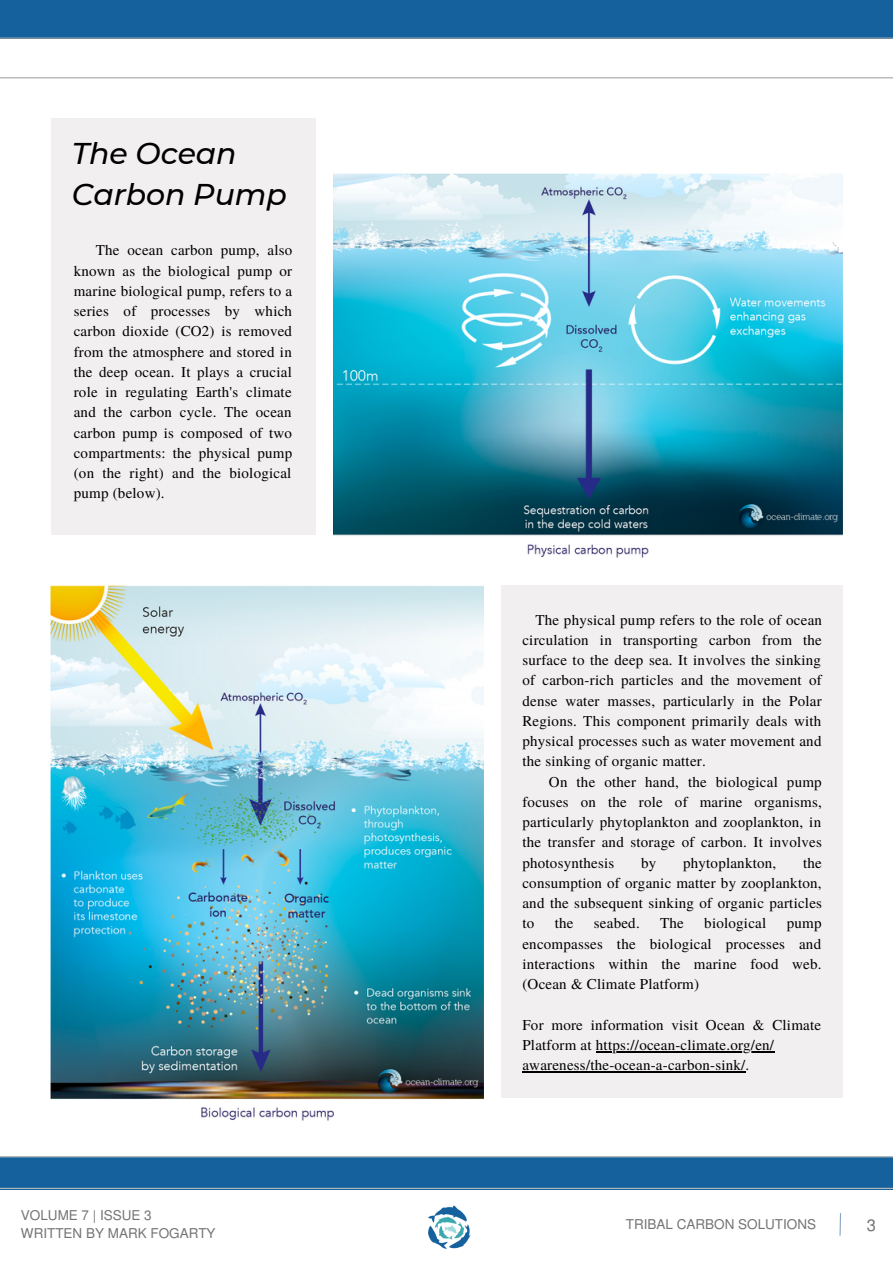
<style>
.page{position:relative;width:893px;height:1264px;background:#fff}
.page>*{position:absolute;margin:0;border:0;box-sizing:border-box;transform-origin:0 0}
.t1{font:italic 500 30px "Montserrat";letter-spacing:-.005em;color:#000}
.t2{font:16.5px "Mukti";color:#737373}
.t3{font:15px/20.2px "Te X Gyre Termes";letter-spacing:.015em;color:#000;text-align:justify}
.t4{font:13.5px "Mukti";color:#737373}
</style>
<div class="page">
<div style="left:0;top:0;width:892px;height:38px;background:#14619d"></div>
<hr style="left:0;top:38px;width:892px;height:1px;background:#a6a6a6">
<img style="left:428px;top:1205px;width:43px;height:44px">
<svg style="left:839px;top:1213px;width:2px;height:23px"></svg>
<div style="left:0;top:1156px;width:892px;height:33px;background:#b2b8ba"></div>
<div style="left:0;top:1157px;width:892px;height:31px;background:#14619d"></div>
<div style="left:51px;top:118px;width:264px;height:416px;background:#f1efef"></div>
<img style="left:51px;top:585px;width:433px;height:536px">
<img style="left:333px;top:173px;width:509px;height:385px">
<div style="left:501px;top:585px;width:342px;height:512px;background:#f1efef"></div>
<hr style="left:0;top:77px;width:892px;height:1px;background:#a6a6a6">
<hr style="left:596px;top:1050px;width:178px;height:2px;background:#000">
<hr style="left:522px;top:1071px;width:223px;height:1px;background:#000">
<p class="t1" style="left:72px;top:134px;width:166px">The Ocean</p>
<p class="t1" style="left:72px;top:176px;width:216px">Carbon Pump</p>
<p class="t3" style="left:74px;top:239px;width:220px;text-indent:22px">The ocean carbon pump, also known as the biological pump or marine biological pump, refers to a series of processes by which carbon dioxide (CO2) is removed from the atmosphere and stored in the deep ocean. It plays a crucial role in regulating Earth's climate and the carbon cycle. The ocean carbon pump is composed of two compartments: the physical pump (on the right) and the biological pump (below).</p>
<p class="t4" style="left:21px;top:1205px;width:132px">VOLUME 7 | ISSUE 3</p>
<p class="t4" style="left:21px;top:1223px;width:196px">WRITTEN BY MARK FOGARTY</p>
<p class="t3" style="left:522px;top:608px;width:301px;text-indent:13px">The physical pump refers to the role of ocean circulation in transporting carbon from the surface to the deep sea. It involves the sinking of carbon-rich particles and the movement of dense water masses, particularly in the Polar Regions. This component primarily deals with physical processes such as water movement and the sinking of organic matter.</p>
<p class="t3" style="left:522px;top:770px;width:301px;text-indent:27px">On the other hand, the biological pump focuses on the role of marine organisms, particularly phytoplankton and zooplankton, in the transfer and storage of carbon. It involves photosynthesis</p>
<p class="t3" style="left:522px;top:851px;width:301px;text-indent:280px">the consumption of organic matter by zooplankton, and the subsequent sinking of organic particles to</p>
<p class="t3" style="left:641px;top:851px;width:17px">by</p>
<p class="t3" style="left:683px;top:851px;width:95px">phytoplankton,</p>
<p class="t3" style="left:554px;top:912px;width:20px">the</p>
<p class="t3" style="left:593px;top:912px;width:47px">seabed.</p>
<p class="t3" style="left:660px;top:912px;width:25px">The</p>
<p class="t3" style="left:704px;top:912px;width:63px">biological</p>
<p class="t3" style="left:522px;top:912px;width:300px;text-indent:264px">pump encompasses the biological processes and interactions within the marine food web. (Ocean &amp; Climate Platform)</p>
<p class="t3" style="left:522px;top:1013px;width:300px">For more information visit Ocean &amp; Climate<br>Platform at https://ocean-climate.org/en/</p>
<p class="t3" style="left:522px;top:1054px;width:228px">awareness/the-ocean-a-carbon-sink/.</p>
<p class="t4" style="left:626px;top:1214px;width:192px">TRIBAL CARBON SOLUTIONS</p>
<p class="t2" style="left:866px;top:1213px;width:11px">3</p>
</div>
